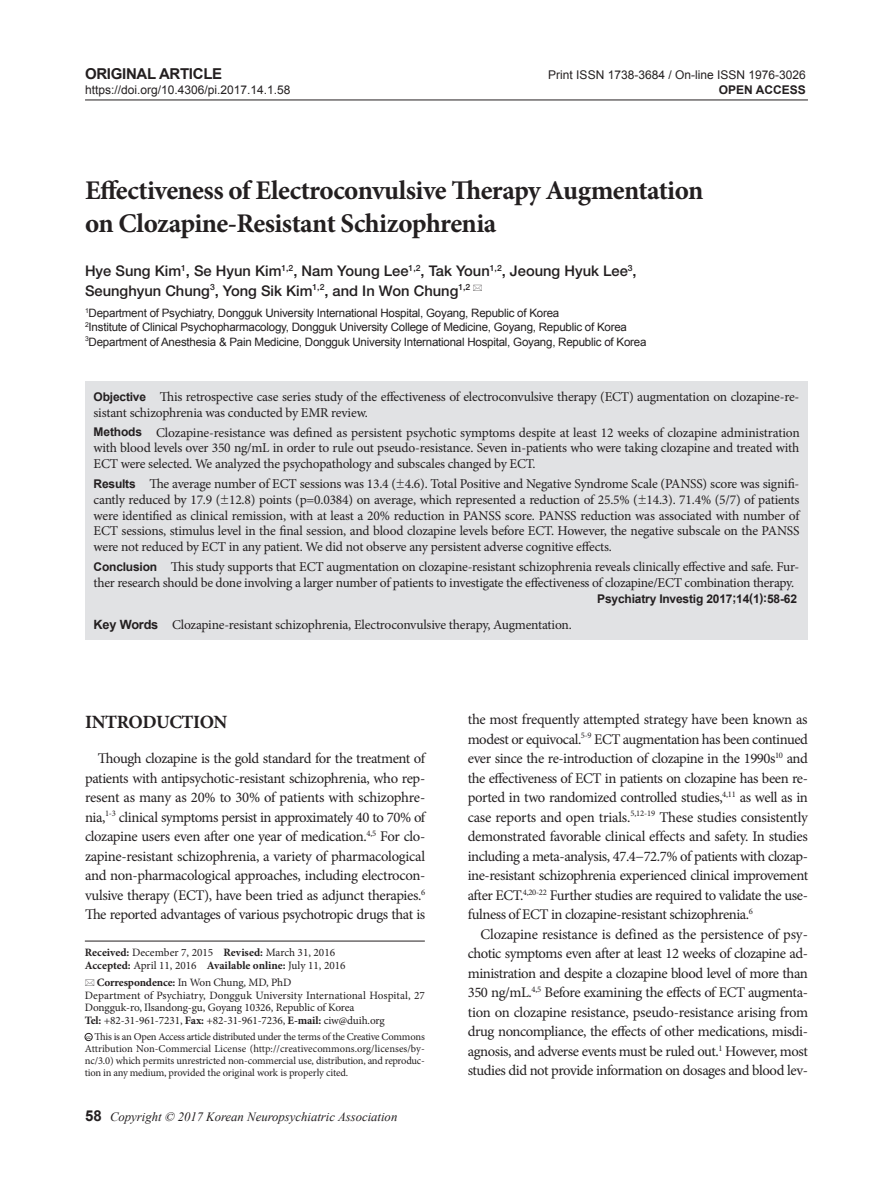
<style>
.page{position:relative;width:893px;height:1191px;background:#fff}
.page>*{position:absolute;margin:0;border:0;box-sizing:border-box;transform-origin:0 0}
.논문제목{font:700 27px "Minion Pro";letter-spacing:-.02em;color:#231f20}
.큰제목{font:700 18.75px "Minion Pro";letter-spacing:-.02em;color:#231f20}
.t1{font:700 15px "Arial";letter-spacing:-.02em;color:#231f20}
.본문{font:14.7px/19.5px "Minion Pro";letter-spacing:-.03em;color:#231f20;text-align:justify}
.이름{font:500 14.7px/19.5px "Helvetica Neue LT Std";color:#231f20}
.초록{font:13.5px/15.8px "Minion Pro";letter-spacing:-.02em;color:#231f20}
.t2{font:italic 12.75px "Times New Roman";color:#231f20}
.t3{font:12px "Arial";color:#231f20}
.초록-2{font:700 12px "Arial";letter-spacing:-.015em;color:#231f20}
.소속{font:11.55px "Arial";letter-spacing:-.02em;color:#231f20}
.교신저자{font:11.25px/12.8px "Minion Pro";letter-spacing:-.01em;color:#231f20}
.날짜{font:700 11.25px "Minion Pro";color:#231f20}
.날짜-2{font:11.25px "Minion Pro";color:#231f20}
.날짜-3{font:10.5px/12px "Minion Pro";letter-spacing:-.015em;color:#231f20;text-align:justify}
.t4{font:6.6px "Minion Pro";color:#231f20}
.s1{font-family:"Arial";font-weight:700;font-size:12px}
.s2{font-family:"Arial";font-weight:700;font-size:12.75px;color:#e1e2e4}
.s3{font-family:"Garamond"}
.s4{font-family:"Arial";font-weight:700;font-size:12.75px}
.s5{font-weight:700}
.s6{font-weight:400}
.s7{font-family:"Arial";font-weight:700;font-style:normal;font-size:15px}
</style>
<div class="page">
<div style="left:85px;top:381px;width:723px;height:259px;background:#e1e2e4"></div>
<hr style="left:85px;top:940px;width:340px;height:1px;background:#231f20">
<div style="left:85px;top:1033px;width:7px;height:7px;border:1px solid #231f20;border-radius:50%"></div>
<hr style="left:85px;top:100px;width:723px;height:1px;background:#231f20">
<p class="t1" style="left:85px;top:64px;width:139px">ORIGINAL ARTICLE</p>
<p class="t3" style="left:548px;top:67px;width:259px">Print ISSN 1738-3684 / On-line ISSN 1976-3026</p>
<p class="t3" style="left:85px;top:82px;width:207px">https://doi.org/10.4306/pi.2017.14.1.58</p>
<p class="초록-2" style="left:719px;top:82px;width:88px">OPEN ACCESS</p>
<p class="논문제목" style="left:85px;top:171px;width:620px">Effectiveness of Electroconvulsive Therapy Augmentation</p>
<p class="논문제목" style="left:85px;top:204px;width:413px">on Clozapine-Resistant Schizophrenia</p>
<p class="이름" style="left:85px;top:261px;width:553px">Hye Sung Kim<sup>1</sup>, Se Hyun Kim<sup>1,2</sup>, Nam Young Lee<sup>1,2</sup>, Tak Youn<sup>1,2</sup>, Jeoung Hyuk Lee<sup>3</sup>,<br>Seunghyun Chung<sup>3</sup>, Yong Sik Kim<sup>1,2</sup>, and In Won Chung<sup>1,2</sup></p>
<p class="소속" style="left:85px;top:305px;width:476px"><sup>1</sup>Department of Psychiatry, Dongguk University International Hospital, Goyang, Republic of Korea</p>
<p class="소속" style="left:85px;top:320px;width:543px"><sup>2</sup>Institute of Clinical Psychopharmacology, Dongguk University College of Medicine, Goyang, Republic of Korea</p>
<p class="소속" style="left:85px;top:334px;width:563px"><sup>3</sup>Department of Anesthesia &amp; Pain Medicine, Dongguk University International Hospital, Goyang, Republic of Korea</p>
<p class="초록" style="left:94px;top:389px;width:707px"><span class="s1">Objective</span><span class="s2">aa</span>This retrospective case series study of the effectiveness of electroconvulsive therapy (ECT) augmentation on clozapine-re&shy;sistant schizophrenia was conducted by EMR review.</p>
<p class="초록" style="left:94px;top:424px;width:708px;text-align:justify"><span class="s1">Methods</span><span class="s2">aa</span>Clozapine-resistance was defined as persistent psychotic symptoms despite at least 12 weeks of clozapine administration with blood levels over 350 ng/mL in order to rule out pseudo-resistance. Seven in-patients who were taking clozapine and treated with ECT were selected. We analyzed the psychopathology and subscales changed by ECT.</p>
<p class="초록" style="left:94px;top:476px;width:707px;text-align:justify"><span class="s1">Results</span><span class="s2">aa</span>The average number of ECT sessions was 13.4 (<span class="s3">±</span>4.6). Total Positive and Negative Syndrome Scale (PANSS) score was signifi&shy;cantly reduced by 17.9 (<span class="s3">±</span>12.8) points (p=0.0384) on average, which represented a reduction of 25.5% (<span class="s3">±</span>14.3). 71.4% (5/7) of patients were identified as clinical remission, with at least a 20% reduction in PANSS score. PANSS reduction was associated with number of ECT sessions, stimulus level in the final session, and blood clozapine levels before ECT. However, the negative subscale on the PANSS were not reduced by ECT in any patient. We did not observe any persistent adverse cognitive effects.</p>
<p class="초록" style="left:94px;top:559px;width:707px"><span class="s1">Conclusion</span><span class="s2">aa</span>This study supports that ECT augmentation on clozapine-resistant schizophrenia reveals clinically effective and safe. Fur&shy;ther research should be done involving a larger number of patients to investigate the effectiveness of clozapine/ECT combination therapy.</p>
<p class="초록-2" style="left:597px;top:590px;width:201px">Psychiatry Investig 2017;14(1):58-62</p>
<p class="초록" style="left:94px;top:617px;width:480px"><span class="s4">Key Words</span><span class="s2">aa</span>Clozapine-resistant schizophrenia, Electroconvulsive therapy, Augmentation.</p>
<p class="큰제목" style="left:85px;top:708px;width:144px">INTRODUCTION</p>
<p class="본문" style="left:85px;top:749px;width:342px;text-indent:13px">Though clozapine is the gold standard for the treatment of patients with antipsychotic-resistant schizophrenia, who rep&shy;resent as many as 20% to 30% of patients with schizophre&shy;nia,<sup>1-3</sup> clinical symptoms persist in approximately 40 to 70% of clozapine users even after one year of medication.<sup>4,5</sup> For clo&shy;zapine-resistant schizophrenia, a variety of pharmacological and non-pharmacological approaches, including electrocon&shy;vulsive therapy (ECT), have been tried as adjunct therapies.<sup>6<br></sup>The reported advantages of various psychotropic drugs that is</p>
<p class="날짜-2" style="left:85px;top:944px;width:252px"><span class="s5">Received:</span> December 7, 2015 <span class="s5">Revised:</span> March 31, 2016</p>
<p class="날짜" style="left:85px;top:957px;width:262px">Accepted: <span class="s6">April 11, 2016</span> Available online: <span class="s6">July 11, 2016</span></p>
<p class="교신저자" style="left:97px;top:975px;width:196px"><span class="s5">Correspondence:</span> In Won Chung, MD, PhD</p>
<p class="교신저자" style="left:85px;top:988px;width:342px">Department of Psychiatry, Dongguk University International Hospital, 27<br>Dongguk-ro, Ilsandong-gu, Goyang 10326, Republic of Korea</p>
<p class="교신저자" style="left:85px;top:1014px;width:301px"><span class="s5">Tel:</span> +82-31-961-7231, <span class="s5">Fax:</span> +82-31-961-7236, <span class="s5">E-mail:</span> ciw@duih.org</p>
<p class="t4" style="left:86px;top:1032px;width:7px">cc</p>
<p class="날짜-3" style="left:85px;top:1031px;width:341px;text-indent:10px">This is an Open Access article distributed under the terms of the Creative Commons Attribution Non-Commercial License (http://creativecommons.org/licenses/by&shy;nc/3.0) which permits unrestricted non-commercial use, distribution, and reproduc&shy;tion in any medium, provided the original work is properly cited.</p>
<p class="t2" style="left:85px;top:1107px;width:314px"><span class="s7">58</span> Copyright © 2017 Korean Neuropsychiatric Association</p>
<p class="본문" style="left:468px;top:710px;width:342px">the most frequently attempted strategy have been known as modest or equivocal.<sup>5-9</sup> ECT augmentation has been continued ever since the re-introduction of clozapine in the 1990s<sup>10</sup> and the effectiveness of ECT in patients on clozapine has been re&shy;ported in two randomized controlled studies,<sup>4,11</sup> as well as in case reports and open trials.<sup>5,12-19</sup> These studies consistently demonstrated favorable clinical effects and safety. In studies including a meta-analysis, 47.4−72.7% of patients with clozap&shy;ine-resistant schizophrenia experienced clinical improvement after ECT.<sup>4,20-22</sup> Further studies are required to validate the use&shy;fulness of ECT in clozapine-resistant schizophrenia.<sup>6</sup></p>
<p class="본문" style="left:468px;top:924px;width:342px;text-indent:13px">Clozapine resistance is defined as the persistence of psy&shy;chotic symptoms even after at least 12 weeks of clozapine ad&shy;ministration and despite a clozapine blood level of more than 350 ng/mL.<sup>4,5</sup> Before examining the effects of ECT augmenta&shy;tion on clozapine resistance, pseudo-resistance arising from drug noncompliance, the effects of other medications, misdi&shy;agnosis, and adverse events must be ruled out.<sup>1</sup> However, most studies did not provide information on dosages and blood lev-</p>
</div>
